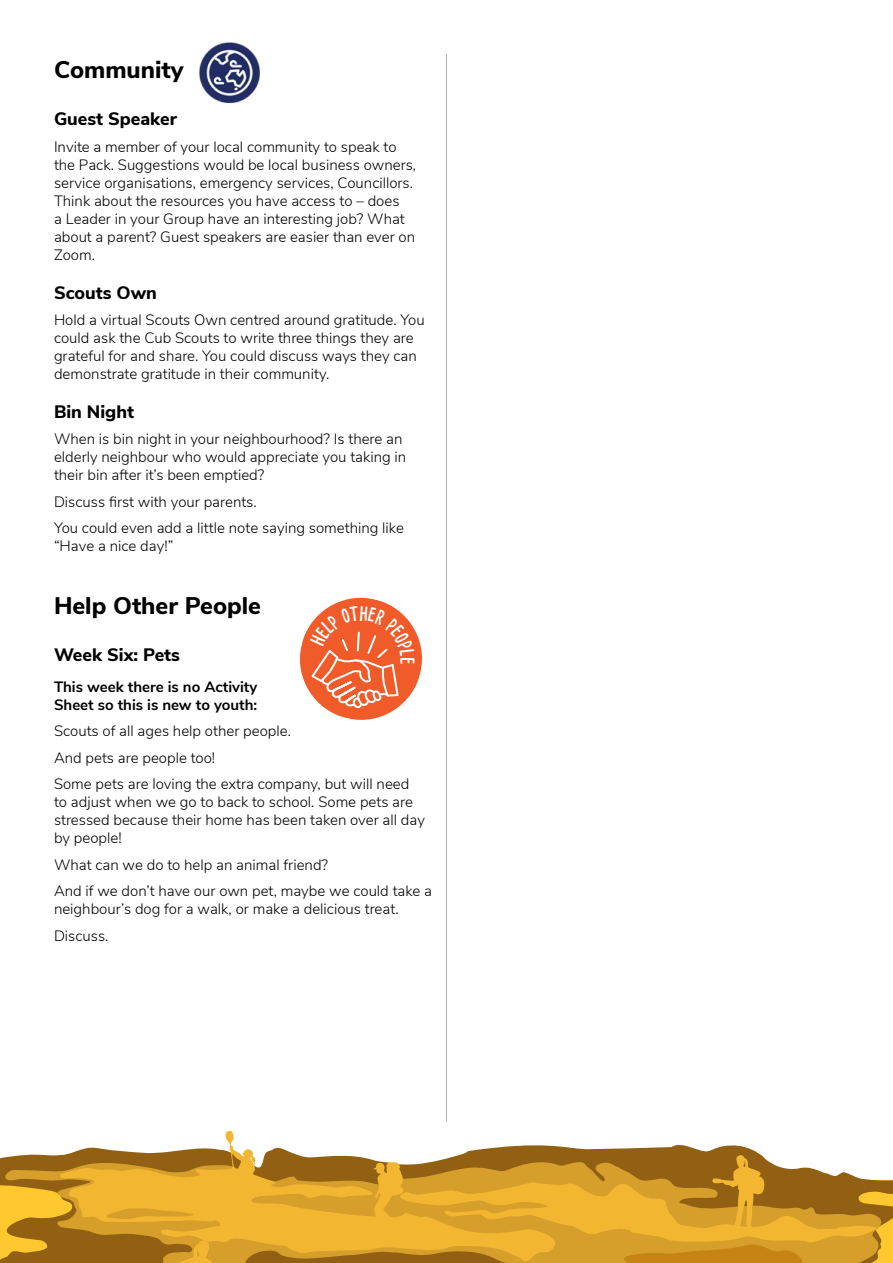
<style>
.page{position:relative;width:893px;height:1263px;background:#fff}
.page>*{position:absolute;margin:0;border:0;box-sizing:border-box;transform-origin:0 0}
.t1{font:800 24px "Nunito Sans";color:#000}
.t2{font:700 21.6px "Cardenio Modern";color:#fff}
.t3{font:800 18px "Nunito Sans";color:#000}
.t4{font:300 15px/18px "Nunito Sans";color:#000}
.t5{font:700 15px/18px "Nunito Sans";color:#000}
</style>
<div class="page">
<svg style="left:0;top:1145px;width:893px;height:118px"></svg>
<svg style="left:0;top:1160px;width:892px;height:103px;background:#c18e25"></svg>
<svg style="left:59px;top:1166px;width:314px;height:96px;background:#d59c28"></svg>
<svg style="left:191px;top:1131px;width:85px;height:63px"></svg>
<svg style="left:373px;top:1155px;width:507px;height:108px;background:#cf9a2f"></svg>
<svg style="left:171px;top:1240px;width:71px;height:23px;background:#d59d29"></svg>
<hr style="left:446px;top:54px;width:1px;height:1067px;background:#000">
<img style="left:199px;top:42px;width:61px;height:62px">
<svg style="left:300px;top:597px;width:122px;height:123px"></svg>
<h1 class="t1" style="left:54px;top:52px;width:131px">Community</h1>
<p class="t3" style="left:54px;top:106px;width:125px">Guest Speaker</p>
<p class="t4" style="left:54px;top:137px;width:364px">Invite a member of your local community to speak to the Pack. Suggestions would be local business owners, service organisations, emergency services, Councillors.<br>Think about the resources you have access to – does<br>a Leader in your Group have an interesting job? What about a parent? Guest speakers are easier than ever on Zoom.</p>
<p class="t3" style="left:54px;top:279px;width:104px">Scouts Own</p>
<p class="t4" style="left:54px;top:310px;width:372px">Hold a virtual Scouts Own centred around gratitude. You could ask the Cub Scouts to write three things they are grateful for and share. You could discuss ways they can demonstrate gratitude in their community.</p>
<p class="t3" style="left:54px;top:398px;width:82px">Bin Night</p>
<p class="t4" style="left:54px;top:429px;width:354px">When is bin night in your neighbourhood? Is there an elderly neighbour who would appreciate you taking in their bin after it’s been emptied?</p>
<p class="t4" style="left:54px;top:487px;width:351px;line-height:26.5px">Discuss first with your parents.<br>You could even add a little note saying something like</p>
<p class="t4" style="left:54px;top:536px;width:121px">“Have a nice day!”</p>
<h1 class="t1" style="left:54px;top:588px;width:209px">Help Other People</h1>
<p class="t3" style="left:54px;top:642px;width:127px">Week Six: Pets</p>
<p class="t5" style="left:54px;top:677px;width:205px">This week there is no Activity<br>Sheet so this is new to youth:</p>
<p class="t4" style="left:54px;top:717px;width:357px;line-height:26.5px">Scouts of all ages help other people.<br>And pets are people too!<br>Some pets are loving the extra company, but will need</p>
<p class="t4" style="left:54px;top:792px;width:373px">to adjust when we go to back to school. Some pets are stressed because their home has been taken over all day by people!</p>
<p class="t4" style="left:54px;top:850px;width:380px;line-height:26.5px">What can we do to help an animal friend?<br>And if we don’t have our own pet, maybe we could take a</p>
<p class="t4" style="left:54px;top:895px;width:346px;line-height:26.5px">neighbour’s dog for a walk, or make a delicious treat.<br>Discuss.</p>
<h2 class="t2" style="left:423px;top:657px;width:9px;rotate:90deg">e</h2>
</div>
